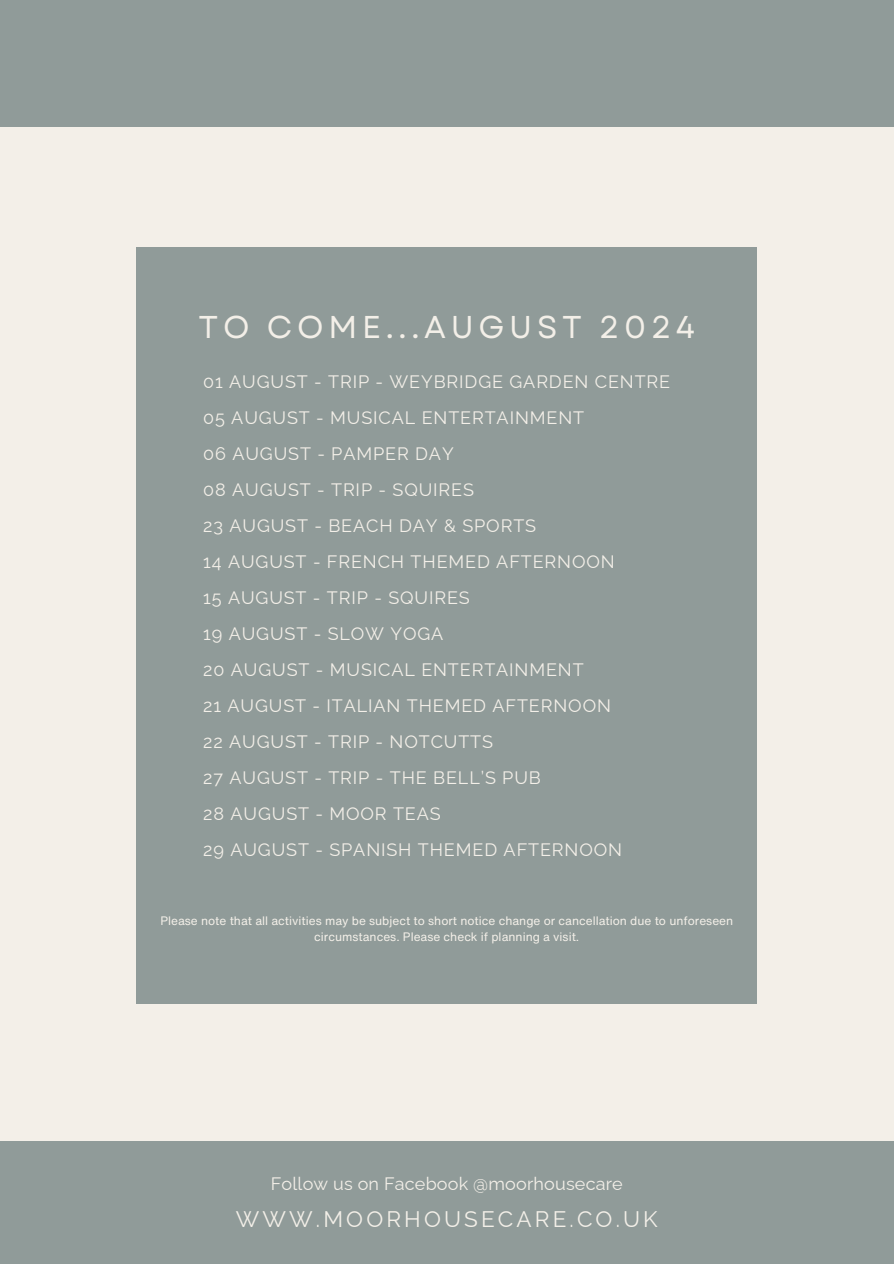
<style>
.page{position:relative;width:894px;height:1264px;background:#fff}
.page>*{position:absolute;margin:0;border:0;box-sizing:border-box;transform-origin:0 0}
.t1{font:31.5px "Garet";letter-spacing:.15em;color:#f3efe8}
.t2{font:22.5px "Raleway";letter-spacing:.14em;color:#f3efe8}
.t3{font:18px/36px "Raleway";letter-spacing:.05em;color:#f3efe8}
.t4{font:18px "Raleway";letter-spacing:.01em;color:#f3efe8}
.t5{font:12px/15.9px "Helvetica Now Text";color:#f3efe8;text-align:center}
</style>
<div class="page">
<div style="left:0;top:0;width:893px;height:1263px;background:#f3efe8"></div>
<div style="left:0;top:0;width:893px;height:127px;background:#909b99"></div>
<div style="left:0;top:1141px;width:893px;height:122px;background:#909b99"></div>
<div style="left:136px;top:247px;width:621px;height:756px;background:#909b99"></div>
<p class="t1" style="left:198px;top:304px;width:498px">TO COME...AUGUST 2024</p>
<h4 class="t3" style="left:203px;top:363px;width:468px">01 AUGUST - TRIP - WEYBRIDGE GARDEN CENTRE<br>05 AUGUST - MUSICAL ENTERTAINMENT<br>06 AUGUST - PAMPER DAY<br>08 AUGUST - TRIP - SQUIRES<br>23 AUGUST - BEACH DAY &amp; SPORTS<br>14 AUGUST - FRENCH THEMED AFTERNOON<br>15 AUGUST - TRIP - SQUIRES<br>19 AUGUST - SLOW YOGA<br>20 AUGUST - MUSICAL ENTERTAINMENT<br>21 AUGUST - ITALIAN THEMED AFTERNOON<br>22 AUGUST - TRIP - NOTCUTTS<br>27 AUGUST - TRIP - THE BELL’S PUB<br>28 AUGUST - MOOR TEAS<br>29 AUGUST - SPANISH THEMED AFTERNOON</h4>
<h2 class="t5" style="left:160px;top:913px;width:574px">Please note that all activities may be subject to short notice change or cancellation due to unforeseen circumstances. Please check if planning a visit.</h2>
<h3 class="t4" style="left:271px;top:1173px;width:353px">Follow us on Facebook @moorhousecare</h3>
<h1 class="t2" style="left:236px;top:1205px;width:423px">WWW.MOORHOUSECARE.CO.UK</h1>
</div>
